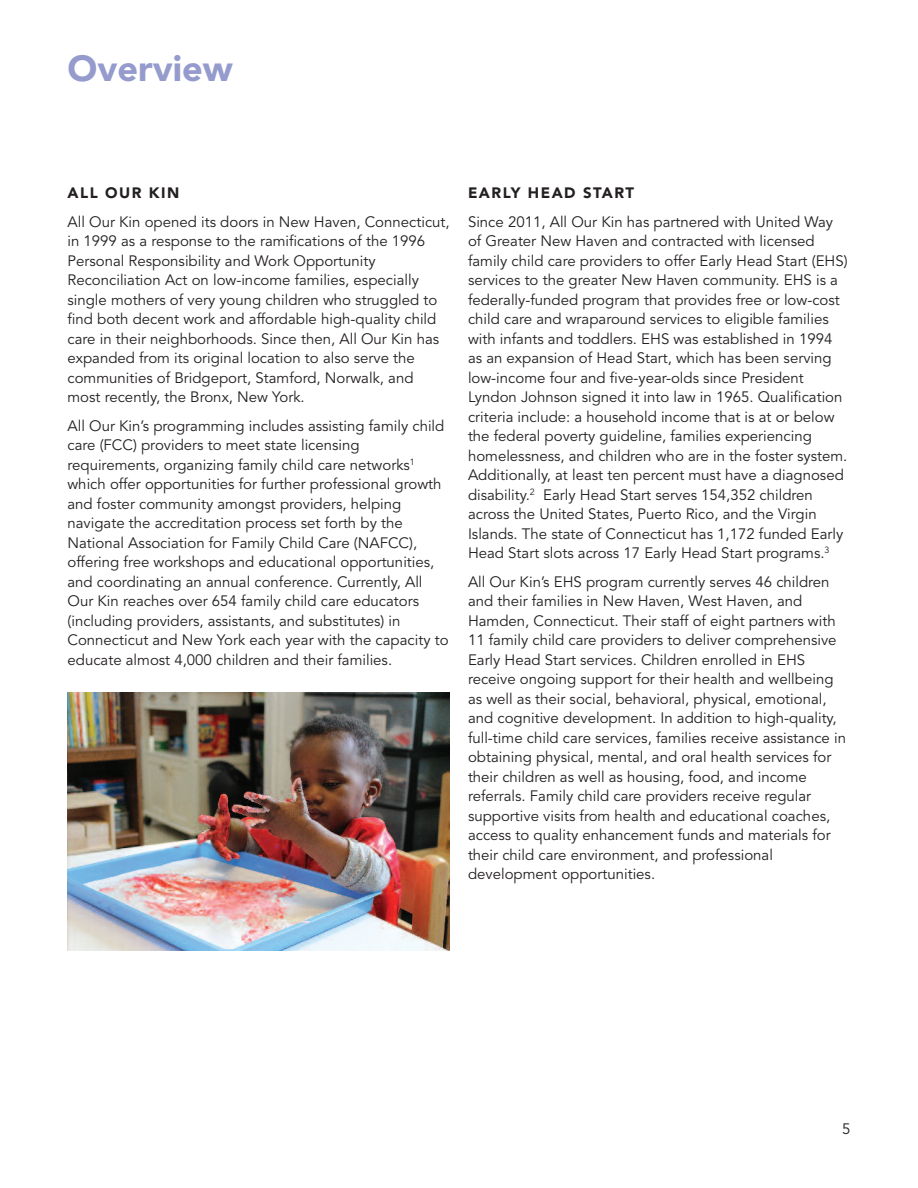
<style>
.page{position:relative;width:918px;height:1188px;background:#fff}
.page>*{position:absolute;margin:0;border:0;box-sizing:border-box;transform-origin:0 0}
.t1{font:900 36px "Avenir LT Std";color:#959ccd}
.t2{font:15px/19.5px "Avenir LT Std";color:#231f20}
.t3{font:900 15px "Avenir LT Std";letter-spacing:.1em;color:#231f20}
</style>
<div class="page">
<img style="left:68px;top:692px;width:382px;height:259px">
<h1 class="t1" style="left:68px;top:54px;width:167px">Overview</h1>
<p class="t3" style="left:68px;top:187px;width:113px">ALL OUR KIN</p>
<p class="t2" style="left:68px;top:213px;width:384px">All Our Kin opened its doors in New Haven, Connecticut, in 1999 as a response to the ramifications of the 1996<br>Personal Responsibility and Work Opportunity Reconciliation Act on low-income families, especially single mothers of very young children who struggled to find both decent work and affordable high-quality child care in their neighborhoods. Since then, All Our Kin has expanded from its original location to also serve the communities of Bridgeport, Stamford, Norwalk, and most recently, the Bronx, New York.</p>
<p class="t2" style="left:67px;top:417px;width:383px">All Our Kin’s programming includes assisting family child care (FCC) providers to meet state licensing requirements, organizing family child care networks<sup>1 </sup>which offer opportunities for further professional growth and foster community amongst providers, helping navigate the accreditation process set forth by the National Association for Family Child Care (NAFCC), offering free workshops and educational opportunities, and coordinating an annual conference. Currently, All Our Kin reaches over 654 family child care educators (including providers, assistants, and substitutes) in Connecticut and New York each year with the capacity to educate almost 4,000 children and their families.</p>
<p class="t3" style="left:468px;top:187px;width:168px">EARLY HEAD START</p>
<p class="t2" style="left:468px;top:213px;width:381px">Since 2011, All Our Kin has partnered with United Way of Greater New Haven and contracted with licensed family child care providers to offer Early Head Start (EHS) services to the greater New Haven community. EHS is a federally-funded program that provides free or low-cost child care and wraparound services to eligible families with infants and toddlers. EHS was established in 1994 as an expansion of Head Start, which has been serving low-income four and five-year-olds since President Lyndon Johnson signed it into law in 1965. Qualification criteria include: a household income that is at or below the federal poverty guideline, families experiencing homelessness, and children who are in the foster system.<br>Additionally, at least ten percent must have a diagnosed disability.<sup>2</sup> Early Head Start serves 154,352 children across the United States, Puerto Rico, and the Virgin Islands. The state of Connecticut has 1,172 funded Early Head Start slots across 17 Early Head Start programs.<sup>3</sup></p>
<p class="t2" style="left:468px;top:573px;width:380px">All Our Kin’s EHS program currently serves 46 children and their families in New Haven, West Haven, and Hamden, Connecticut. Their staff of eight partners with 11 family child care providers to deliver comprehensive Early Head Start services. Children enrolled in EHS receive ongoing support for their health and wellbeing as well as their social, behavioral, physical, emotional, and cognitive development. In addition to high-quality, full-time child care services, families receive assistance in obtaining physical, mental, and oral health services for their children as well as housing, food, and income referrals. Family child care providers receive regular supportive visits from health and educational coaches, access to quality enhancement funds and materials for their child care environment, and professional development opportunities.</p>
<p class="t2" style="left:842px;top:1120px;width:10px">5</p>
</div>
